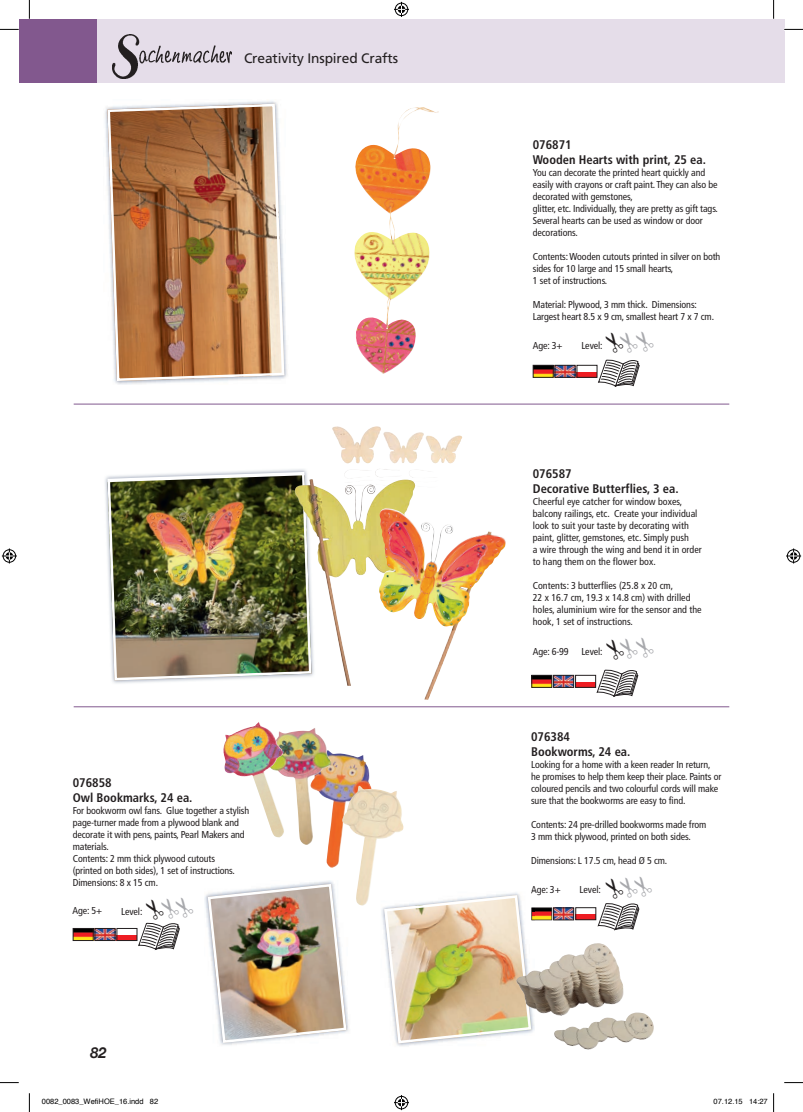
<style>
.page{position:relative;width:803px;height:1112px;background:#fff}
.page>*{position:absolute;margin:0;border:0;box-sizing:border-box;transform-origin:0 0}
.t1{font:italic 700 15px "Helvetica Neue";color:#231f20;scale:.95 1}
.t2{font:13.75px "Frutiger LT";letter-spacing:-.01em;color:#231f20}
.t3{font:700 condensed 12.5px/15px "Frutiger";color:#231f20}
.t4{font:condensed 10px/12px "Frutiger";letter-spacing:-.01em;color:#231f20}
.t5{font:7.5px "Helvetica";color:#000}
</style>
<div class="page">
<div style="left:19px;top:19px;width:765px;height:64px;background:#e5dde9"></div>
<div style="left:19px;top:19px;width:78px;height:64px;background:#82588e"></div>
<img style="left:112px;top:35px;width:119px;height:43px">
<img style="left:106px;top:102px;width:180px;height:280px">
<img style="left:354px;top:107px;width:77px;height:267px">
<div style="left:577px;top:371px;width:20px;height:6px;background:#ee1d23"></div>
<div style="left:576px;top:365px;width:21px;height:12px;border:1px solid #231f20"></div>
<img style="left:535px;top:367px;width:17px;height:8px">
<div style="left:533px;top:365px;width:21px;height:12px;border:1px solid #231f20"></div>
<img style="left:557px;top:367px;width:16px;height:8px">
<div style="left:555px;top:365px;width:20px;height:12px;border:1px solid #231f20"></div>
<svg style="left:597px;top:669px;width:41px;height:27px"></svg>
<div style="left:575px;top:681px;width:21px;height:6px;background:#ee1d23"></div>
<div style="left:575px;top:674px;width:21px;height:13px;border:1px solid #231f20"></div>
<img style="left:533px;top:676px;width:17px;height:9px">
<div style="left:531px;top:674px;width:21px;height:13px;border:1px solid #231f20"></div>
<img style="left:555px;top:676px;width:17px;height:9px">
<div style="left:553px;top:674px;width:21px;height:13px;border:1px solid #231f20"></div>
<img style="left:105px;top:469px;width:202px;height:215px">
<img style="left:108px;top:475px;width:199px;height:205px">
<div style="left:108px;top:472px;width:203px;height:208px;border:2px solid #fff;border-radius:7px"></div>
<img style="left:332px;top:426px;width:62px;height:37px">
<img style="left:295px;top:479px;width:121px;height:206px">
<img style="left:379px;top:508px;width:127px;height:191px">
<div style="left:576px;top:913px;width:20px;height:6px;background:#ee1d23"></div>
<div style="left:575px;top:907px;width:21px;height:12px;border:1px solid #231f20"></div>
<img style="left:555px;top:909px;width:17px;height:9px">
<div style="left:553px;top:907px;width:21px;height:13px;border:1px solid #231f20"></div>
<hr style="left:74px;top:403px;width:655px;height:1px;background:#82588e">
<hr style="left:74px;top:706px;width:655px;height:1px;background:#82588e">
<div style="left:117px;top:934px;width:20px;height:6px;background:#ee1d23"></div>
<div style="left:117px;top:927px;width:20px;height:13px;border:1px solid #231f20"></div>
<img style="left:75px;top:929px;width:17px;height:9px">
<div style="left:73px;top:927px;width:21px;height:13px;border:1px solid #231f20"></div>
<img style="left:97px;top:929px;width:16px;height:9px">
<div style="left:95px;top:927px;width:20px;height:13px;border:1px solid #231f20"></div>
<img style="left:326px;top:752px;width:44px;height:116px">
<img style="left:284px;top:728px;width:47px;height:116px">
<img style="left:223px;top:722px;width:61px;height:116px">
<img style="left:342px;top:785px;width:62px;height:121px">
<img style="left:204px;top:880px;width:146px;height:165px">
<img style="left:206px;top:882px;width:142px;height:162px">
<img style="left:381px;top:891px;width:154px;height:155px">
<svg style="left:531px;top:907px;width:21px;height:13px"></svg>
<svg style="left:531px;top:891px;width:4px;height:4px"></svg>
<img style="left:384px;top:894px;width:147px;height:149px">
<div style="left:384px;top:895px;width:147px;height:147px;border:2px solid #fff;border-radius:14px"></div>
<img style="left:516px;top:942px;width:138px;height:108px">
<svg style="left:0;top:29px;width:19px;height:1px"></svg>
<svg style="left:784px;top:29px;width:19px;height:1px"></svg>
<svg style="left:29px;top:0;width:1px;height:19px"></svg>
<svg style="left:29px;top:1093px;width:1px;height:18px"></svg>
<svg style="left:773px;top:0;width:1px;height:19px"></svg>
<svg style="left:394px;top:2px;width:15px;height:15px"></svg>
<div style="left:394px;top:1094px;width:15px;height:16px;border:3px solid #fff;border-radius:50%"></div>
<svg style="left:394px;top:1094px;width:15px;height:15px"></svg>
<svg style="left:2px;top:548px;width:15px;height:15px"></svg>
<svg style="left:786px;top:548px;width:15px;height:15px"></svg>
<svg style="left:773px;top:1093px;width:1px;height:18px"></svg>
<svg style="left:598px;top:359px;width:42px;height:27px"></svg>
<svg style="left:598px;top:903px;width:42px;height:26px"></svg>
<svg style="left:138px;top:922px;width:42px;height:27px"></svg>
<p class="t2" style="left:244px;top:50px;width:155px">Creativity Inspired Crafts</p>
<p class="t3" style="left:73px;top:774px;width:121px">076858<br>Owl Bookmarks, 24 ea.</p>
<p class="t4" style="left:73px;top:804px;width:178px">For bookworm owl fans. Glue together a stylish page-turner made from a plywood blank and decorate it with pens, paints, Pearl Makers and materials.<br>Contents: 2 mm thick plywood cutouts<br>(printed on both sides), 1 set of instructions.<br>Dimensions: 8 x 15 cm.</p>
<p class="t4" style="left:73px;top:904px;width:31px">Age: 5+</p>
<p class="t4" style="left:121px;top:905px;width:23px">Level:</p>
<p class="t1" style="left:91px;top:1040px;width:18px">82</p>
<p class="t3" style="left:533px;top:137px;width:175px">076871<br>Wooden Hearts with print, 25 ea.</p>
<p class="t4" style="left:533px;top:166px;width:187px">You can decorate the printed heart quickly and easily with crayons or craft paint. They can also be decorated with gemstones,<br>glitter, etc. Individually, they are pretty as gift tags.<br>Several hearts can be used as window or door decorations.</p>
<p class="t4" style="left:533px;top:250px;width:189px">Contents: Wooden cutouts printed in silver on both sides for 10 large and 15 small hearts,<br>1 set of instructions.</p>
<p class="t4" style="left:533px;top:298px;width:183px">Material: Plywood, 3 mm thick. Dimensions:<br>Largest heart 8.5 x 9 cm, smallest heart 7 x 7 cm.</p>
<p class="t4" style="left:533px;top:339px;width:31px">Age: 3+</p>
<p class="t4" style="left:581px;top:339px;width:23px">Level:</p>
<p class="t3" style="left:533px;top:466px;width:147px">076587<br>Decorative Butterflies, 3 ea.</p>
<p class="t4" style="left:533px;top:495px;width:170px">Cheerful eye catcher for window boxes, balcony railings, etc. Create your individual look to suit your taste by decorating with paint, glitter, gemstones, etc. Simply push<br>a wire through the wing and bend it in order to hang them on the flower box.</p>
<p class="t4" style="left:533px;top:579px;width:170px">Contents: 3 butterflies (25.8 x 20 cm,<br>22 x 16.7 cm, 19.3 x 14.8 cm) with drilled holes, aluminium wire for the sensor and the hook, 1 set of instructions.</p>
<p class="t4" style="left:533px;top:645px;width:37px">Age: 6-99</p>
<p class="t4" style="left:581px;top:645px;width:23px">Level:</p>
<p class="t3" style="left:531px;top:728px;width:101px">076384<br>Bookworms, 24 ea.</p>
<p class="t4" style="left:531px;top:758px;width:192px">Looking for a home with a keen reader In return, he promises to help them keep their place. Paints or coloured pencils and two colourful cords will make sure that the bookworms are easy to find.</p>
<p class="t4" style="left:531px;top:818px;width:177px">Contents: 24 pre-drilled bookworms made from<br>3 mm thick plywood, printed on both sides.</p>
<p class="t4" style="left:531px;top:854px;width:138px">Dimensions: L 17.5 cm, head Ø 5 cm.</p>
<p class="t4" style="left:531px;top:883px;width:31px">Age: 3+</p>
<p class="t4" style="left:580px;top:883px;width:23px">Level:</p>
<p class="t5" style="left:42px;top:1095px;width:118px">0082_0083_WefiHOE_16.indd 82</p>
<p class="t5" style="left:713px;top:1095px;width:56px">07.12.15 14:27</p>
</div>
